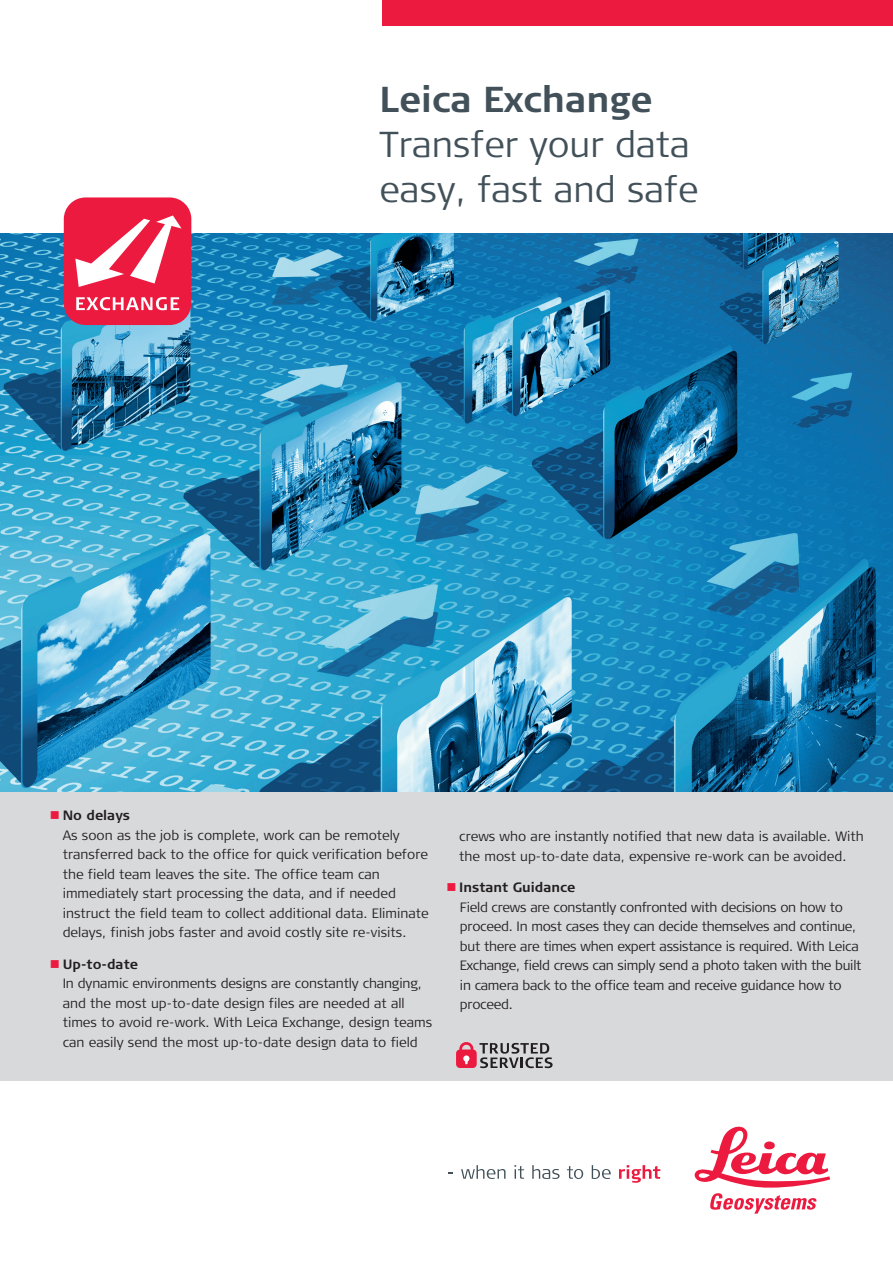
<style>
.page{position:relative;width:893px;height:1263px;background:#fff}
.page>*{position:absolute;margin:0;border:0;box-sizing:border-box;transform-origin:0 0}
.t1{font:300 36px/45px "Signa Column";color:#425159}
.t2{font:700 36px "Signa Column";color:#425159}
.t3{font:300 13.5px/19.5px "Signa Column";color:#231f20}
.t4{font:300 13.5px/19.5px "Signa Column";letter-spacing:-.02em;color:#231f20}
.t5{font:700 13.5px "Signa Column";color:#231f20}
</style>
<div class="page">
<svg style="left:461px;top:1165px;width:44px;height:14px"></svg>
<svg style="left:514px;top:1165px;width:10px;height:14px"></svg>
<svg style="left:532px;top:1165px;width:27px;height:14px"></svg>
<svg style="left:567px;top:1166px;width:16px;height:13px"></svg>
<svg style="left:592px;top:1165px;width:19px;height:14px"></svg>
<svg style="left:619px;top:1165px;width:41px;height:18px"></svg>
<svg style="left:695px;top:1127px;width:135px;height:86px"></svg>
<img style="left:0;top:234px;width:893px;height:558px">
<div style="left:383px;top:0;width:510px;height:26px;background:#ed1a40"></div>
<div style="left:64px;top:197px;width:127px;height:128px;background:#ed1a40;border-radius:22px"></div>
<svg style="left:76px;top:297px;width:103px;height:13px"></svg>
<svg style="left:75px;top:215px;width:107px;height:72px"></svg>
<div style="left:0;top:792px;width:893px;height:289px;background:#d8d9db"></div>
<div style="left:456px;top:1049px;width:21px;height:19px;background:#ed1a40;border-radius:4px"></div>
<svg style="left:458px;top:1042px;width:95px;height:26px"></svg>
<h1 class="t2" style="left:379px;top:77px;width:275px">Leica Exchange</h1>
<h1 class="t1" style="left:379px;top:123px;width:320px">Transfer your data easy, fast and safe</h1>
<p class="t5" style="left:63px;top:807px;width:69px">No delays</p>
<p class="t3" style="left:63px;top:825px;width:368px">As soon as the job is complete, work can be remotely transferred back to the office for quick verification before the field team leaves the site. The office team can immediately start processing the data, and if needed instruct the field team to collect additional data. Eliminate delays, finish jobs faster and avoid costly site re-visits.</p>
<p class="t5" style="left:63px;top:955px;width:77px">Up-to-date</p>
<p class="t3" style="left:63px;top:974px;width:371px">In dynamic environments designs are constantly changing, and the most up-to-date design files are needed at all times to avoid re-work. With Leica Exchange, design teams can easily send the most up-to-date design data to field</p>
<p class="t3" style="left:459px;top:827px;width:406px">crews who are instantly notified that new data is available. With the most up-to-date data, expensive re-work can be avoided.</p>
<p class="t5" style="left:459px;top:879px;width:118px">Instant Guidance</p>
<p class="t4" style="left:460px;top:898px;width:403px">Field crews are constantly confronted with decisions on how to proceed. In most cases they can decide themselves and continue, but there are times when expert assistance is required. With Leica Exchange, field crews can simply send a photo taken with the built in camera back to the office team and receive guidance how to proceed.</p>
</div>
